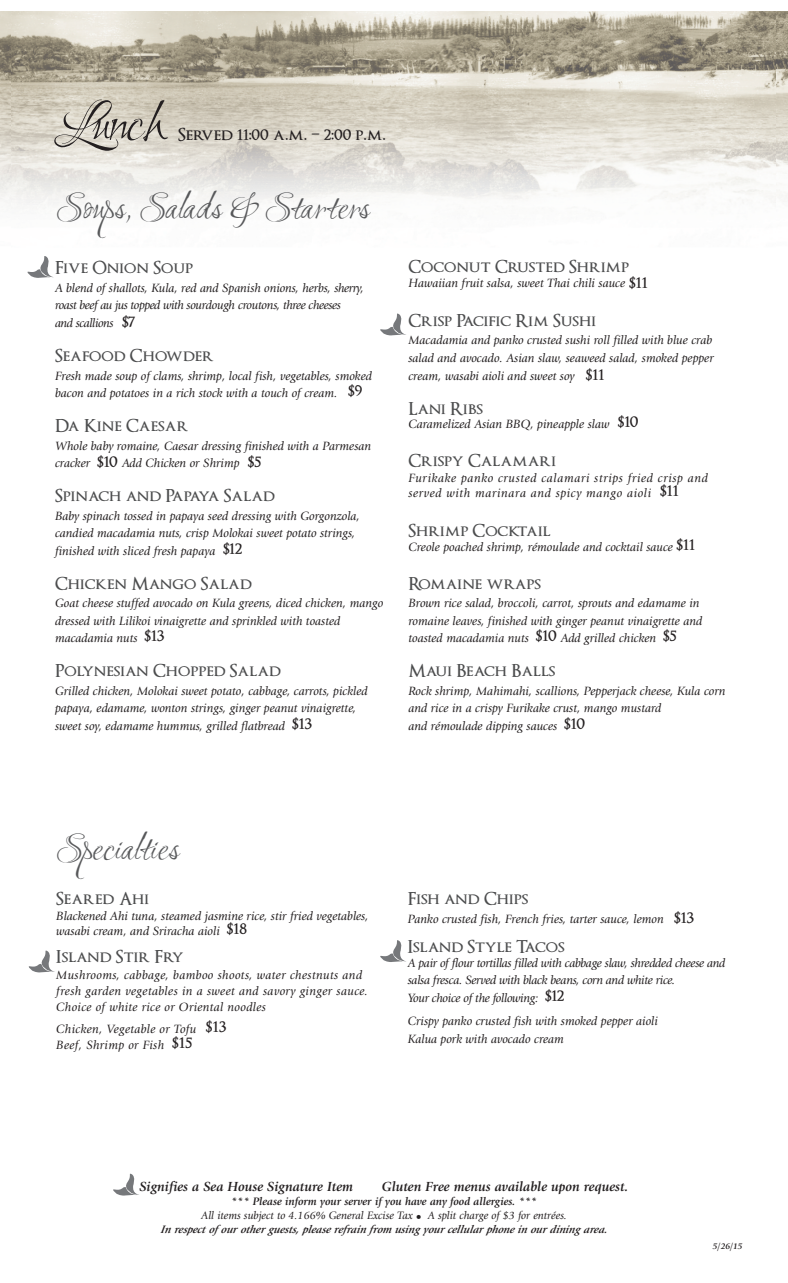
<style>
.page{position:relative;width:788px;height:1283px;background:#fff}
.page>*{position:absolute;margin:0;border:0;box-sizing:border-box;transform-origin:0 0}
.t1{font:60px "P22 Ruthie";color:#231f20}
.t2{font:40px "P22 Ruthie";color:#57585a}
.t3{font:600 17.5px "Optimus Princeps";color:#4b4c4d}
.t4{font:600 17.5px "Optimus Princeps";color:#231f20}
.t5{font:italic 700 13.75px "Giovanni";color:#231f20}
.t6{font:italic 12.5px/17.5px "Giovanni";color:#231f20}
.t7{font:italic 12.5px/17.5px "Giovanni";letter-spacing:-.025em;color:#231f20}
.t8{font:italic 12.5px/16.2px "Giovanni";letter-spacing:.03em;color:#231f20}
.t9{font:italic 12.5px/15px "Giovanni";letter-spacing:.05em;color:#231f20}
.t10{font:italic 12.5px/16.2px "Giovanni";letter-spacing:.025em;color:#231f20}
.t11{font:italic 700 11.25px "Giovanni";color:#231f20}
.t12{font:italic 11.25px "Giovanni";color:#231f20}
.t13{font:italic 700 8.75px "Giovanni";color:#231f20}
.s1{font-family:"Optimus Princeps";font-weight:600;font-style:normal;font-size:17.5px}
</style>
<div class="page">
<img style="left:0;top:11px;width:11px;height:192px">
<img style="left:11px;top:11px;width:777px;height:1185px">
<svg style="left:113px;top:1173px;width:27px;height:22px"></svg>
<svg style="left:29px;top:950px;width:26px;height:22px"></svg>
<svg style="left:27px;top:256px;width:27px;height:22px"></svg>
<svg style="left:380px;top:939px;width:26px;height:23px"></svg>
<svg style="left:380px;top:313px;width:26px;height:22px"></svg>
<h1 class="t1" style="left:58px;top:96px;width:110px">Lunch</h1>
<h3 class="t4" style="left:178px;top:125px;width:209px">Served 11:00 a.m. – 2:00 p.m.</h3>
<h2 class="t2" style="left:56px;top:189px;width:315px">Soups, Salads &amp; Starters</h2>
<h3 class="t3" style="left:55px;top:259px;width:140px">Five Onion Soup</h3>
<p class="t7" style="left:55px;top:280px;width:310px">A blend of shallots, Kula, red and Spanish onions, herbs, sherry, roast beef au jus topped with sourdough croutons, three cheeses<br>and scallions <span class="s1">$7</span></p>
<h3 class="t3" style="left:55px;top:346px;width:161px">Seafood Chowder</h3>
<p class="t6" style="left:55px;top:367px;width:318px">Fresh made soup of clams, shrimp, local fish, vegetables, smoked bacon and potatoes in a rich stock with a touch of cream. <span class="s1">$9</span></p>
<h3 class="t3" style="left:55px;top:416px;width:135px">Da Kine Caesar</h3>
<p class="t6" style="left:55px;top:437px;width:317px">Whole baby romaine, Caesar dressing finished with a Parmesan cracker <span class="s1">$10</span> Add Chicken or Shrimp <span class="s1">$5</span></p>
<h3 class="t3" style="left:55px;top:486px;width:221px">Spinach and Papaya Salad</h3>
<p class="t6" style="left:55px;top:507px;width:306px">Baby spinach tossed in papaya seed dressing with Gorgonzola, candied macadamia nuts, crisp Molokai sweet potato strings, finished with sliced fresh papaya <span class="s1">$12</span></p>
<h3 class="t3" style="left:55px;top:574px;width:198px">Chicken Mango Salad</h3>
<p class="t6" style="left:55px;top:595px;width:330px">Goat cheese stuffed avocado on Kula greens, diced chicken, mango dressed with Lilikoi vinaigrette and sprinkled with toasted macadamia nuts <span class="s1">$13</span></p>
<h3 class="t3" style="left:55px;top:661px;width:228px">Polynesian Chopped Salad</h3>
<p class="t6" style="left:55px;top:682px;width:314px">Grilled chicken, Molokai sweet potato, cabbage, carrots, pickled papaya, edamame, wonton strings, ginger peanut vinaigrette, sweet soy, edamame hummus, grilled flatbread <span class="s1">$13</span></p>
<h3 class="t3" style="left:408px;top:257px;width:222px">Coconut Crusted Shrimp</h3>
<p class="t6" style="left:408px;top:275px;width:241px">Hawaiian fruit salsa, sweet Thai chili sauce <span class="s1">$11</span></p>
<h3 class="t3" style="left:408px;top:311px;width:189px">Crisp Pacific Rim Sushi</h3>
<p class="t6" style="left:408px;top:332px;width:307px">Macadamia and panko crusted sushi roll filled with blue crab salad and avocado. Asian slaw, seaweed salad, smoked pepper cream, wasabi aioli and sweet soy <span class="s1">$11</span></p>
<h3 class="t3" style="left:408px;top:399px;width:76px">Lani Ribs</h3>
<p class="t6" style="left:408px;top:416px;width:231px">Caramelized Asian BBQ, pineapple slaw <span class="s1">$10</span></p>
<h3 class="t3" style="left:408px;top:451px;width:149px">Crispy Calamari</h3>
<p class="t9" style="left:408px;top:471px;width:301px">Furikake panko crusted calamari strips fried crisp and served with marinara and spicy mango aioli <span class="s1">$11</span></p>
<h3 class="t3" style="left:408px;top:521px;width:144px">Shrimp Cocktail</h3>
<p class="t6" style="left:408px;top:539px;width:288px">Creole poached shrimp, rémoulade and cocktail sauce <span class="s1">$11</span></p>
<h3 class="t3" style="left:408px;top:574px;width:134px">Romaine wraps</h3>
<p class="t6" style="left:408px;top:595px;width:295px">Brown rice salad, broccoli, carrot, sprouts and edamame in romaine leaves, finished with ginger peanut vinaigrette and toasted macadamia nuts <span class="s1">$10</span> Add grilled chicken <span class="s1">$5</span></p>
<h3 class="t3" style="left:408px;top:661px;width:149px">Maui Beach Balls</h3>
<p class="t6" style="left:408px;top:682px;width:318px">Rock shrimp, Mahimahi, scallions, Pepperjack cheese, Kula corn and rice in a crispy Furikake crust, mango mustard<br>and rémoulade dipping sauces <span class="s1">$10</span></p>
<h2 class="t2" style="left:56px;top:830px;width:125px">Specialties</h2>
<h3 class="t3" style="left:56px;top:889px;width:94px">Seared Ahi</h3>
<p class="t6" style="left:56px;top:909px;width:314px;line-height:15px">Blackened Ahi tuna, steamed jasmine rice, stir fried vegetables, wasabi cream, and Sriracha aioli <span class="s1">$18</span></p>
<h3 class="t3" style="left:56px;top:947px;width:129px">Island Stir Fry</h3>
<p class="t8" style="left:56px;top:967px;width:313px">Mushrooms, cabbage, bamboo shoots, water chestnuts and fresh garden vegetables in a sweet and savory ginger sauce.<br>Choice of white rice or Oriental noodles</p>
<p class="t10" style="left:56px;top:1021px;width:172px">Chicken, Vegetable or Tofu <span class="s1">$13<br></span>Beef, Shrimp or Fish <span class="s1">$15</span></p>
<h3 class="t3" style="left:408px;top:889px;width:122px">Fish and Chips</h3>
<p class="t6" style="left:408px;top:910px;width:288px">Panko crusted fish, French fries, tarter sauce, lemon <span class="s1">$13</span></p>
<h3 class="t3" style="left:408px;top:937px;width:158px">Island Style Tacos</h3>
<p class="t7" style="left:408px;top:955px;width:319px">A pair of flour tortillas filled with cabbage slaw, shredded cheese and salsa fresca. Served with black beans, corn and white rice.<br>Your choice of the following: <span class="s1">$12</span></p>
<p class="t6" style="left:408px;top:1013px;width:252px">Crispy panko crusted fish with smoked pepper aioli<br>Kalua pork with avocado cream</p>
<p class="t5" style="left:139px;top:1181px;width:215px">Signifies a Sea House Signature Item</p>
<p class="t5" style="left:382px;top:1181px;width:248px">Gluten Free menus available upon request.</p>
<p class="t11" style="left:231px;top:1197px;width:307px">*** Please inform your server if you have any food allergies. ***</p>
<p class="t12" style="left:201px;top:1211px;width:367px">All items subject to 4.166% General Excise Tax • A split charge of $3 for entrées.</p>
<p class="t11" style="left:160px;top:1225px;width:450px">In respect of our other guests, p lease refrain from using your cellular phone in our dining area.</p>
<p class="t13" style="left:712px;top:1242px;width:31px">5/26/15</p>
</div>
